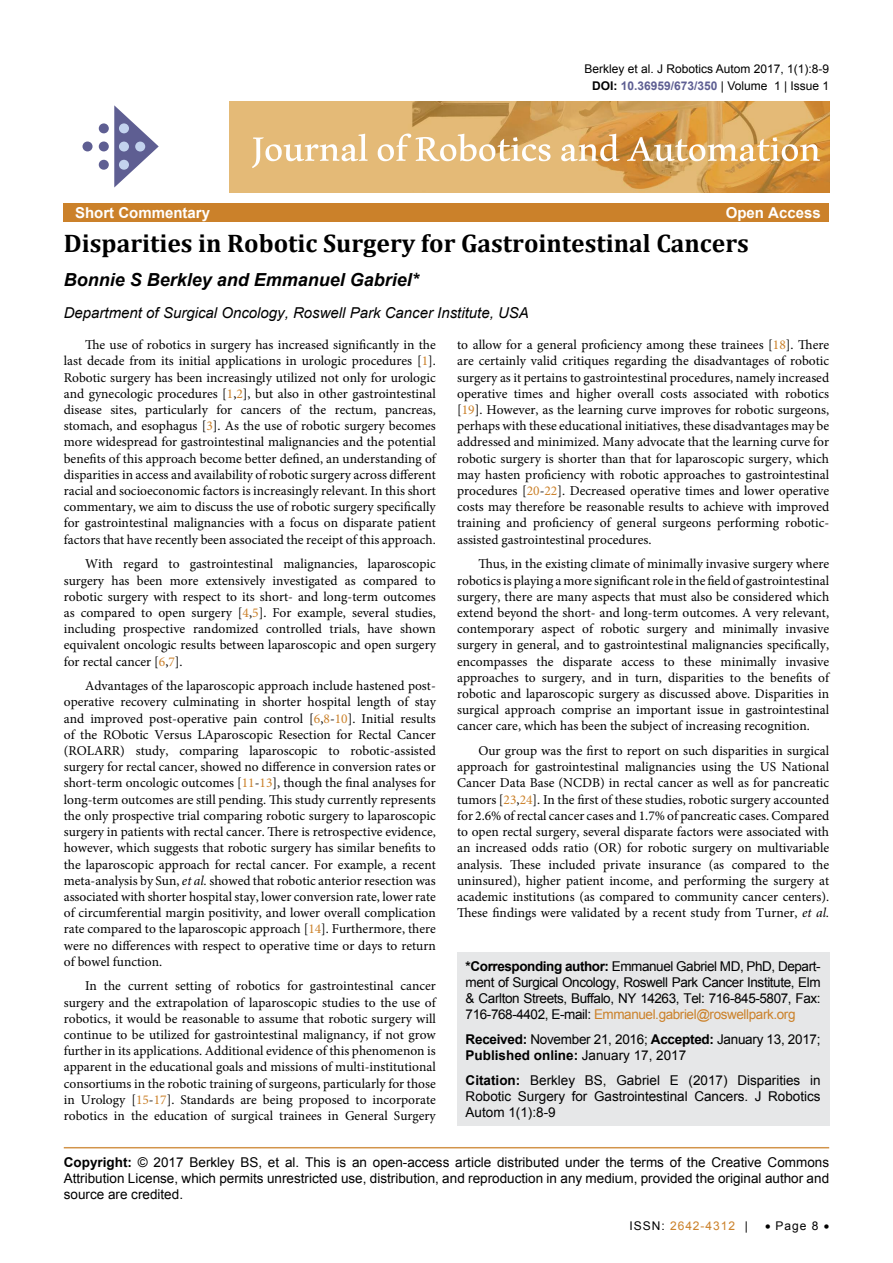
<style>
.page{position:relative;width:893px;height:1263px;background:#fff}
.page>*{position:absolute;margin:0;border:0;box-sizing:border-box;transform-origin:0 0}
.t1{font:60px "Aldhabi";color:#fff}
.t2{font:700 25.5px "Cambria";color:#000}
.t3{font:italic 700 18px "Arial";color:#000}
.t4{font:italic 15px "Arial";color:#000}
.t5{font:700 15px "Arial";color:#fff}
.t6{font:13.5px/16.2px "Minion Pro";color:#000;text-align:justify}
.t7{font:13.5px/16.2px "Arial";color:#000;text-align:justify}
.t8{font:13.5px/16.2px "Arial";letter-spacing:-.02em;color:#000}
.t9{font:12px "Arial";color:#000}
.t10{font:700 12px "Arial";color:#5e5f93}
.t11{font:12px "Arial";letter-spacing:.08em;color:#cb812a}
.s1{color:#000}
.s2{font-weight:400;color:#000}
.s3{color:#cb812a}
.s4{font-style:italic}
.s5{font-weight:700}
</style>
<div class="page">
<div style="left:457px;top:952px;width:372px;height:174px;background:#e6e7e8"></div>
<hr style="left:64px;top:1147px;width:765px;height:1px;background:#cb812a">
<div style="left:64px;top:203px;width:765px;height:18px;background:#cb812a"></div>
<img style="left:230px;top:101px;width:599px;height:91px">
<svg style="left:114px;top:105px;width:45px;height:83px"></svg>
<div style="left:99px;top:123px;width:10px;height:10px;background:#5e5e92;border-radius:50%"></div>
<div style="left:83px;top:141px;width:10px;height:10px;background:#5e5e92;border-radius:50%"></div>
<div style="left:99px;top:141px;width:10px;height:10px;background:#5e5e92;border-radius:50%"></div>
<div style="left:119px;top:142px;width:10px;height:9px;background:#c3d3ee;border-radius:50%"></div>
<div style="left:135px;top:142px;width:10px;height:9px;background:#c3d3ee;border-radius:50%"></div>
<div style="left:119px;top:160px;width:10px;height:10px;background:#c3d3ee;border-radius:50%"></div>
<div style="left:119px;top:123px;width:10px;height:10px;background:#c3d3ee;border-radius:50%"></div>
<div style="left:99px;top:160px;width:10px;height:10px;background:#5e5e92;border-radius:50%"></div>
<p class="t9" style="left:584px;top:60px;width:246px">Berkley et al. J Robotics Autom 2017, 1(1):8-9</p>
<p class="t10" style="left:592px;top:78px;width:239px"><span class="s1">DOI:</span> 10.36959/673/350 <span class="s2">| Volume 1 | Issue 1</span></p>
<h1 class="t1" style="left:252px;top:97px;width:570px">Journal of Robotics and Automation</h1>
<p class="t5" style="left:75px;top:202px;width:137px">Short Commentary</p>
<p class="t5" style="left:726px;top:202px;width:97px">Open Access</p>
<h2 class="t2" style="left:64px;top:225px;width:687px">Disparities in Robotic Surgery for Gastrointestinal Cancers</h2>
<h3 class="t3" style="left:64px;top:268px;width:357px">Bonnie S Berkley and Emmanuel Gabriel*</h3>
<p class="t4" style="left:64px;top:303px;width:467px">Department of Surgical Oncology, Roswell Park Cancer Institute, USA</p>
<p class="t6" style="left:64px;top:337px;width:374px;text-indent:21px">The use of robotics in surgery has increased significantly in the last decade from its initial applications in urologic procedures [<span class="s3">1</span>].<br>Robotic surgery has been increasingly utilized not only for urologic and gynecologic procedures [<span class="s3">1</span>,<span class="s3">2</span>], but also in other gastrointestinal disease sites, particularly for cancers of the rectum, pancreas, stomach, and esophagus [<span class="s3">3</span>]. As the use of robotic surgery becomes more widespread for gastrointestinal malignancies and the potential benefits of this approach become better defined, an understanding of disparities in access and availability of robotic surgery across different racial and socioeconomic factors is increasingly relevant. In this short commentary, we aim to discuss the use of robotic surgery specifically for gastrointestinal malignancies with a focus on disparate patient factors that have recently been associated the receipt of this approach.</p>
<p class="t6" style="left:64px;top:556px;width:374px;text-indent:21px">With regard to gastrointestinal malignancies, laparoscopic surgery has been more extensively investigated as compared to robotic surgery with respect to its short- and long-term outcomes as compared to open surgery [<span class="s3">4</span>,<span class="s3">5</span>]. For example, several studies, including prospective randomized controlled trials, have shown equivalent oncologic results between laparoscopic and open surgery for rectal cancer [<span class="s3">6</span>,<span class="s3">7</span>].</p>
<p class="t6" style="left:64px;top:678px;width:374px;text-indent:21px">Advantages of the laparoscopic approach include hastened post&shy;operative recovery culminating in shorter hospital length of stay and improved post-operative pain control [<span class="s3">6</span>,<span class="s3">8</span>-<span class="s3">10</span>]. Initial results of the RObotic Versus LAparoscopic Resection for Rectal Cancer (ROLARR) study, comparing laparoscopic to robotic-assisted surgery for rectal cancer, showed no difference in conversion rates or short-term oncologic outcomes [<span class="s3">11</span>-<span class="s3">13</span>], though the final analyses for long-term outcomes are still pending. This study currently represents the only prospective trial comparing robotic surgery to laparoscopic surgery in patients with rectal cancer. There is retrospective evidence, however, which suggests that robotic surgery has similar benefits to the laparoscopic approach for rectal cancer. For example, a recent meta-analysis by Sun, <span class="s4">et al.</span> showed that robotic anterior resection was associated with shorter hospital stay, lower conversion rate, lower rate of circumferential margin positivity, and lower overall complication rate compared to the laparoscopic approach [<span class="s3">14</span>]. Furthermore, there were no differences with respect to operative time or days to return of bowel function.</p>
<p class="t6" style="left:64px;top:978px;width:374px;text-indent:21px">In the current setting of robotics for gastrointestinal cancer surgery and the extrapolation of laparoscopic studies to the use of robotics, it would be reasonable to assume that robotic surgery will continue to be utilized for gastrointestinal malignancy, if not grow further in its applications. Additional evidence of this phenomenon is apparent in the educational goals and missions of multi-institutional consortiums in the robotic training of surgeons, particularly for those in Urology [<span class="s3">15</span>-<span class="s3">17</span>]. Standards are being proposed to incorporate robotics in the education of surgical trainees in General Surgery</p>
<p class="t6" style="left:457px;top:337px;width:374px">to allow for a general proficiency among these trainees [<span class="s3">18</span>]. There are certainly valid critiques regarding the disadvantages of robotic surgery as it pertains to gastrointestinal procedures, namely increased operative times and higher overall costs associated with robotics [<span class="s3">19</span>]. However, as the learning curve improves for robotic surgeons, perhaps with these educational initiatives, these disadvantages may be addressed and minimized. Many advocate that the learning curve for robotic surgery is shorter than that for laparoscopic surgery, which may hasten proficiency with robotic approaches to gastrointestinal procedures [<span class="s3">20</span>-<span class="s3">22</span>]. Decreased operative times and lower operative costs may therefore be reasonable results to achieve with improved training and proficiency of general surgeons performing robotic&shy;assisted gastrointestinal procedures.</p>
<p class="t6" style="left:457px;top:556px;width:374px;text-indent:21px">Thus, in the existing climate of minimally invasive surgery where robotics is playing a more significant role in the field of gastrointestinal surgery, there are many aspects that must also be considered which extend beyond the short- and long-term outcomes. A very relevant, contemporary aspect of robotic surgery and minimally invasive surgery in general, and to gastrointestinal malignancies specifically, encompasses the disparate access to these minimally invasive approaches to surgery, and in turn, disparities to the benefits of robotic and laparoscopic surgery as discussed above. Disparities in surgical approach comprise an important issue in gastrointestinal cancer care, which has been the subject of increasing recognition.</p>
<p class="t6" style="left:457px;top:743px;width:374px;text-indent:21px">Our group was the first to report on such disparities in surgical approach for gastrointestinal malignancies using the US National Cancer Data Base (NCDB) in rectal cancer as well as for pancreatic tumors [<span class="s3">23</span>,<span class="s3">24</span>]. In the first of these studies, robotic surgery accounted for 2.6% of rectal cancer cases and 1.7% of pancreatic cases. Compared to open rectal surgery, several disparate factors were associated with an increased odds ratio (OR) for robotic surgery on multivariable analysis. These included private insurance (as compared to the uninsured), higher patient income, and performing the surgery at academic institutions (as compared to community cancer centers).<br>These findings were validated by a recent study from Turner, <span class="s4">et al.</span></p>
<p class="t7" style="left:466px;top:958px;width:357px"><span class="s5">*Corresponding author:</span> Emmanuel Gabriel MD, PhD, Depart&shy;ment of Surgical Oncology, Roswell Park Cancer Institute, Elm &amp; Carlton Streets, Buffalo, NY 14263, Tel: 716-845-5807, Fax:<br>716-768-4402, E-mail: <span class="s3">Emmanuel.gabriel@roswellpark.org</span></p>
<p class="t8" style="left:466px;top:1031px;width:356px"><span class="s5">Received:</span> November 21, 2016; <span class="s5">Accepted:</span> January 13, 2017;<br><span class="s5">Published online:</span> January 17, 2017</p>
<p class="t7" style="left:466px;top:1072px;width:357px"><span class="s5">Citation:</span> Berkley BS, Gabriel E (2017) Disparities in Robotic Surgery for Gastrointestinal Cancers. J Robotics Autom 1(1):8-9</p>
<p class="t7" style="left:64px;top:1154px;width:767px"><span class="s5">Copyright:</span> © 2017 Berkley BS, et al. This is an open-access article distributed under the terms of the Creative Commons Attribution License, which permits unrestricted use, distribution, and reproduction in any medium, provided the original author and source are credited.</p>
<p class="t11" style="left:630px;top:1217px;width:120px"><span class="s1">ISSN:</span> 2642-4312 <span class="s1">|</span></p>
<p class="t9" style="left:765px;top:1218px;width:66px">• Page 8 •</p>
</div>
